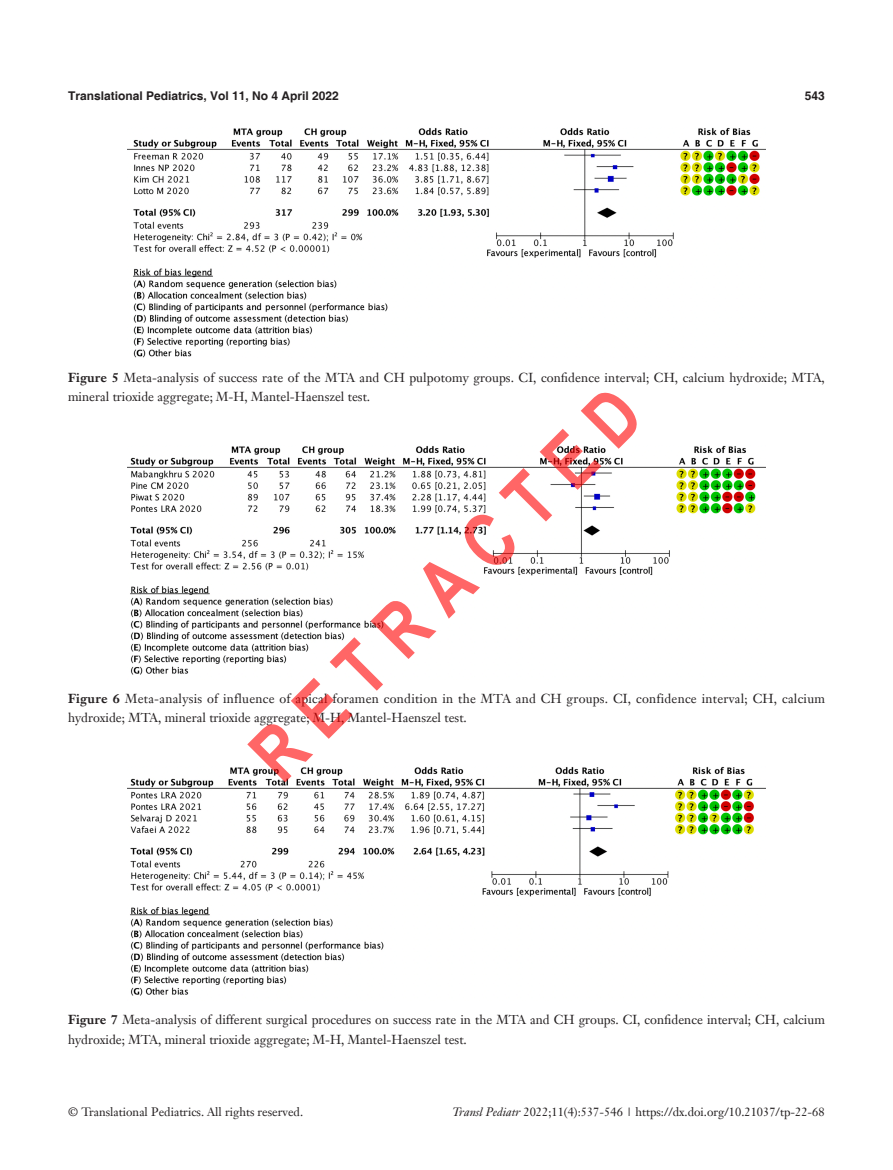
<style>
.page{position:relative;width:893px;height:1170px;background:#fff}
.page>*{position:absolute;margin:0;border:0;box-sizing:border-box;transform-origin:0 0}
.t1{font:700 75px "Arial Narrow";color:rgb(255 0 0/.6)}
.t2{font:12.75px/19.5px "Janson Text LT";color:#231f20}
.t3{font:12.75px/19.5px "Janson Text LT";letter-spacing:.02em;color:#231f20}
.t4{font:12px "Janson Text LT";color:#231f20}
.t5{font:700 12px "Helvetica";color:#231f20}
.s1{font-weight:700}
.s2{font-style:italic}
</style>
<div class="page">
<img style="left:128px;top:128px;width:637px;height:230px">
<img style="left:128px;top:445px;width:637px;height:230px">
<img style="left:128px;top:766px;width:637px;height:230px">
<p class="t5" style="left:68px;top:88px;width:272px">Translational Pediatrics, Vol 11, No 4 April 2022</p>
<p class="t5" style="left:805px;top:88px;width:22px">543</p>
<p class="t2" style="left:68px;top:367px;width:758px"><span class="s1">Figure 5</span> Meta-analysis of success rate of the MTA and CH pulpotomy groups. CI, confidence interval; CH, calcium hydroxide; MTA, mineral trioxide aggregate; M-H, Mantel-Haenszel test.</p>
<h1 class="t1" style="left:223px;top:726px;width:517px;rotate:-45deg">R E T R A C T E D</h1>
<p class="t3" style="left:68px;top:688px;width:759px"><span class="s1">Figure 6</span> Meta-analysis of influence of apical foramen condition in the MTA and CH groups. CI, confidence interval; CH, calcium hydroxide; MTA, mineral trioxide aggregate; M-H, Mantel-Haenszel test.</p>
<p class="t2" style="left:68px;top:1009px;width:758px"><span class="s1">Figure 7</span> Meta-analysis of different surgical procedures on success rate in the MTA and CH groups. CI, confidence interval; CH, calcium hydroxide; MTA, mineral trioxide aggregate; M-H, Mantel-Haenszel test.</p>
<p class="t4" style="left:68px;top:1104px;width:236px">© Translational Pediatrics. All rights reserved.</p>
<p class="t4" style="left:452px;top:1104px;width:374px"><span class="s2">Transl Pediatr</span> 2022;11(4):537-546 | https://dx.doi.org/10.21037/tp-22-68</p>
</div>
